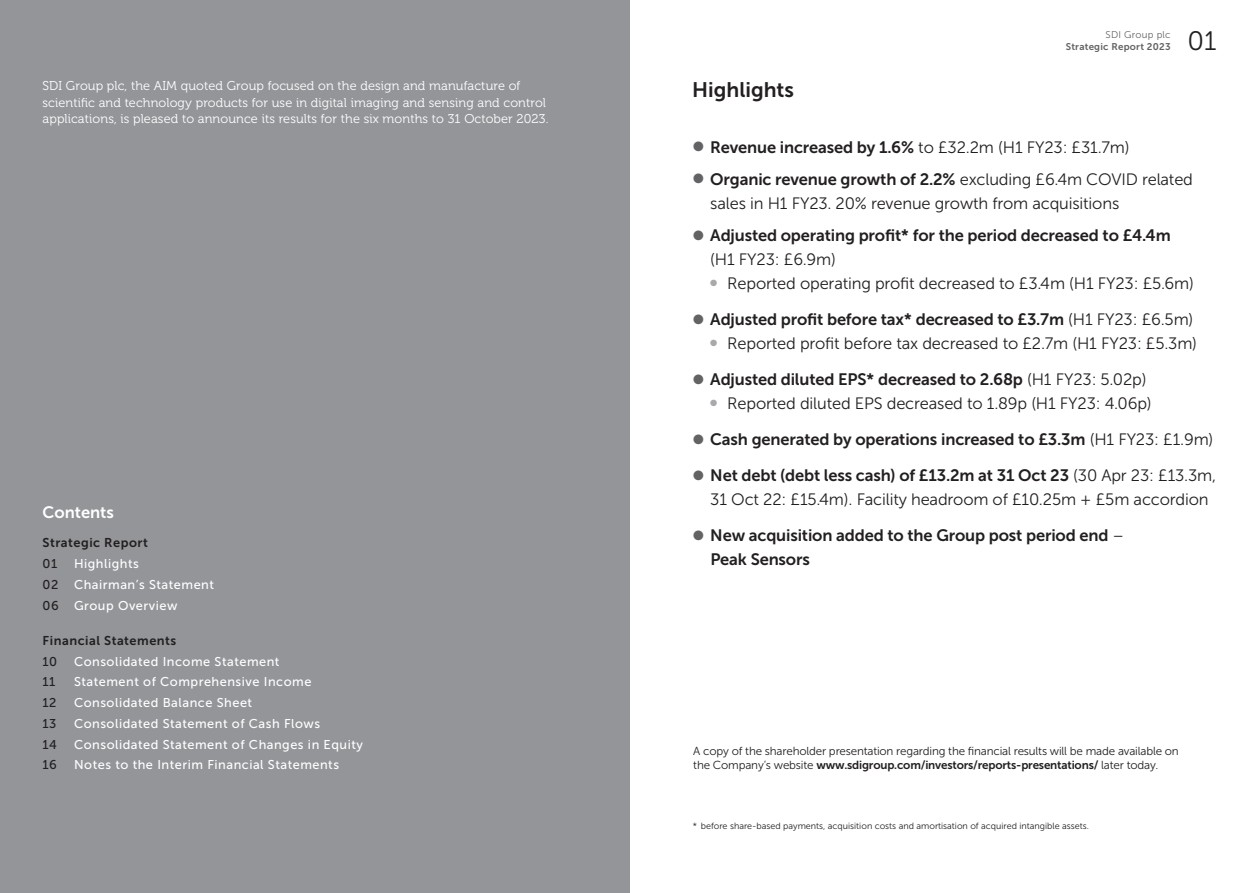
<style>
.page{position:relative;width:1259px;height:893px;background:#fff}
.page>*{position:absolute;margin:0;border:0;box-sizing:border-box;transform-origin:0 0}
.t1{font:26.7px "Museo Sans 300";color:#231f20}
.t2{font:21px "Museo Sans 700";color:#231f20}
.t3{font:16.5px/24px "Museo Sans 700";letter-spacing:-.01em;color:#231f20}
.t4{font:16.5px "Museo Sans 300";letter-spacing:-.01em;color:#231f20}
.t5{font:16.5px "Museo Sans 700";color:#fff}
.t6{font:12.75px/20.7px "Museo Sans 500";letter-spacing:.04em;color:#fff}
.t7{font:12.75px/16.5px "Museo 300";letter-spacing:.01em;color:#fff}
.t8{font:12.75px "Museo Sans 700";letter-spacing:.04em;color:#231f20}
.t9{font:12.75px "Museo Sans 500";letter-spacing:.04em;color:#231f20}
.t10{font:11.7px "Museo Sans 300";letter-spacing:-.015em;color:#231f20}
.t11{font:11.7px "Museo Sans 700";letter-spacing:-.015em;color:#231f20}
.t12{font:9.75px "Museo Sans 700";letter-spacing:.025em;color:#636366}
.t13{font:9.75px "Museo Sans 300";letter-spacing:.025em;color:#636366}
.t14{font:9px "Museo Sans 300";color:#231f20}
.s1{color:#231f20}
.s2{color:#636366}
.s3{font-family:"Museo Sans 700"}
.s4{font-family:"Museo Sans 300"}
</style>
<div class="page">
<div style="left:0;top:0;width:629px;height:893px;background:#939598"></div>
<p class="t7" style="left:43px;top:78px;width:507px">SDI Group plc, the AIM quoted Group focused on the design and manufacture of scientific and technology products for use in digital imaging and sensing and control applications, is pleased to announce its results for the six months to 31 October 2023.</p>
<p class="t5" style="left:43px;top:503px;width:73px">Contents</p>
<p class="t8" style="left:43px;top:536px;width:107px">Strategic Report</p>
<p class="t9" style="left:43px;top:557px;width:16px">01</p>
<p class="t6" style="left:43px;top:553px;width:173px;text-indent:32px">Highlights<br><span class="s1">02</span> Chairman’s Statement<br><span class="s1">06</span> Group Overview</p>
<p class="t8" style="left:43px;top:633px;width:135px">Financial Statements</p>
<p class="t9" style="left:43px;top:654px;width:16px">10</p>
<p class="t6" style="left:74px;top:651px;width:207px">Consolidated Income Statement</p>
<p class="t9" style="left:43px;top:675px;width:14px">11</p>
<p class="t6" style="left:74px;top:672px;width:239px">Statement of Comprehensive Income</p>
<p class="t9" style="left:43px;top:696px;width:16px">12</p>
<p class="t6" style="left:74px;top:692px;width:180px">Consolidated Balance Sheet</p>
<p class="t9" style="left:43px;top:716px;width:15px">13</p>
<p class="t6" style="left:74px;top:713px;width:248px">Consolidated Statement of Cash Flows</p>
<p class="t9" style="left:43px;top:737px;width:16px">14</p>
<p class="t6" style="left:74px;top:734px;width:290px">Consolidated Statement of Changes in Equity</p>
<p class="t9" style="left:43px;top:758px;width:16px">16</p>
<p class="t6" style="left:74px;top:755px;width:266px">Notes to the Interim Financial Statements</p>
<p class="t2" style="left:692px;top:78px;width:103px">Highlights</p>
<p class="t13" style="left:1105px;top:30px;width:67px">SDI Group plc</p>
<p class="t12" style="left:1065px;top:41px;width:106px">Strategic Report 2023</p>
<h1 class="t1" style="left:1187px;top:26px;width:31px">01</h1>
<p class="t4" style="left:693px;top:138px;width:438px"><span class="s2">●</span> <span class="s3">Revenue increased by 1.6%</span> to £32.2m (H1 FY23: £31.7m)</p>
<p class="t3" style="left:693px;top:167px;width:501px"><span class="s2">●</span> Organic revenue growth of 2.2% <span class="s4">excluding £6.4m COVID related</span></p>
<p class="t4" style="left:710px;top:194px;width:410px">sales in H1 FY23. 20% revenue growth from acquisitions</p>
<p class="t3" style="left:693px;top:223px;width:479px"><span class="s2">●</span> Adjusted operating profit* for the period decreased to £4.4m</p>
<p class="t4" style="left:710px;top:251px;width:127px">(H1 FY23: £6.9m)</p>
<p class="t4" style="left:710px;top:275px;width:485px"><sup>●</sup> Reported operating profit decreased to £3.4m (H1 FY23: £5.6m)</p>
<p class="t3" style="left:693px;top:307px;width:501px"><span class="s2">●</span> Adjusted profit before tax* decreased to £3.7m <span class="s4">(H1 FY23: £6.5m)</span></p>
<p class="t4" style="left:710px;top:335px;width:488px"><sup>●</sup> Reported profit before tax decreased to £2.7m (H1 FY23: £5.3m)</p>
<p class="t3" style="left:693px;top:367px;width:455px"><span class="s2">●</span> Adjusted diluted EPS* decreased to 2.68p <span class="s4">(H1 FY23: 5.02p)</span></p>
<p class="t4" style="left:710px;top:395px;width:443px"><sup>●</sup> Reported diluted EPS decreased to 1.89p (H1 FY23: 4.06p)</p>
<p class="t3" style="left:693px;top:427px;width:521px"><span class="s2">●</span> Cash generated by operations increased to £3.3m <span class="s4">(H1 FY23: £1.9m)</span></p>
<p class="t3" style="left:693px;top:463px;width:524px"><span class="s2">●</span> Net debt (debt less cash) of £13.2m at 31 Oct 23 <span class="s4">(30 Apr 23: £13.3m,</span></p>
<p class="t4" style="left:710px;top:491px;width:500px">31 Oct 22: £15.4m). Facility headroom of £10.25m + £5m accordion</p>
<p class="t3" style="left:710px;top:523px;width:415px;text-indent:-17px"><span class="s2">●</span> New acquisition added to the Group post period end <span class="s4">–<br></span>Peak Sensors</p>
<p class="t10" style="left:693px;top:744px;width:487px">A copy of the shareholder presentation regarding the financial results will be made available on</p>
<p class="t11" style="left:693px;top:759px;width:466px"><span class="s4">the Company’s website</span> www.sdigroup.com/investors/reports-presentations/ <span class="s4">later today.</span></p>
<p class="t14" style="left:693px;top:820px;width:398px">* before share-based payments, acquisition costs and amortisation of acquired intangible assets.</p>
</div>
